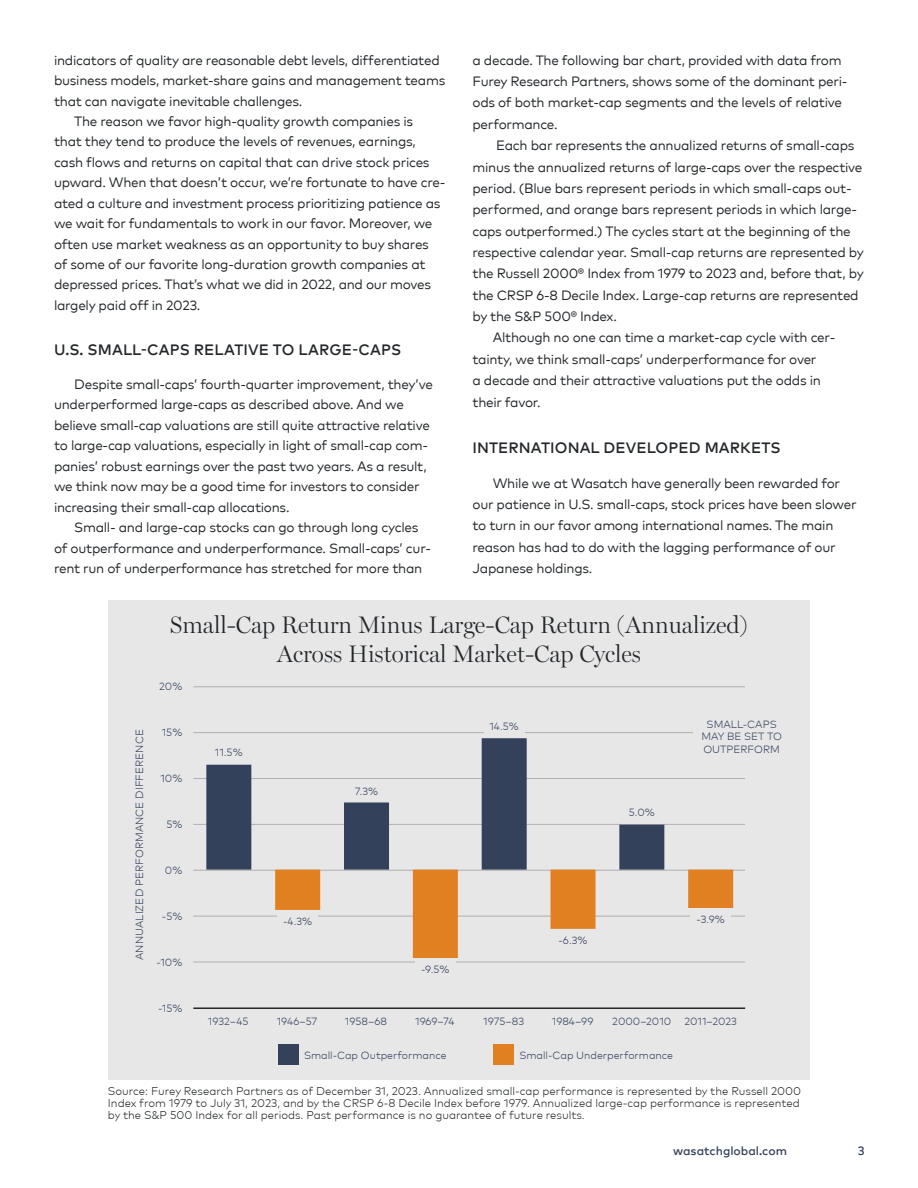
<style>
.page{position:relative;width:918px;height:1188px;background:#fff}
.page>*{position:absolute;margin:0;border:0;box-sizing:border-box;transform-origin:0 0}
.t1{font:300 24px/28.8px "Miller Display";color:#23272a;text-align:center}
.t2{font:500 15px "Mark Pro";letter-spacing:.005em;color:#23272a}
.t3{font:13.5px/20.4px "Mark Pro";letter-spacing:-.02em;color:#23272a}
.t4{font:500 12px "Mark Pro";color:#33415b}
.t5{font:300 11.25px/12px "Mark Pro";color:#23272a}
.t6{font:300 10.5px/12.6px "Mark Pro";color:#33415b;text-align:center}
</style>
<div class="page">
<div style="left:108px;top:600px;width:702px;height:479px;background:#e7e7e8"></div>
<hr style="left:193px;top:686px;width:552px;height:1px;background:#b2aeb1">
<hr style="left:193px;top:824px;width:552px;height:1px;background:#b2aeb1">
<hr style="left:193px;top:870px;width:552px;height:1px;background:#b2aeb1">
<hr style="left:193px;top:916px;width:552px;height:1px;background:#b2aeb1">
<hr style="left:193px;top:962px;width:552px;height:1px;background:#b2aeb1">
<hr style="left:193px;top:1007px;width:552px;height:2px;background:#23272a">
<hr style="left:193px;top:732px;width:552px;height:1px;background:#b2aeb1">
<hr style="left:193px;top:778px;width:552px;height:1px;background:#b2aeb1">
<div style="left:206px;top:765px;width:45px;height:105px;background:#33415b"></div>
<div style="left:275px;top:870px;width:45px;height:40px;background:#e08021"></div>
<div style="left:277px;top:911px;width:41px;height:16px;background:#e7e7e8"></div>
<div style="left:344px;top:802px;width:45px;height:68px;background:#33415b"></div>
<div style="left:413px;top:870px;width:45px;height:88px;background:#e08021"></div>
<div style="left:415px;top:960px;width:41px;height:15px;background:#e7e7e8"></div>
<div style="left:482px;top:738px;width:45px;height:132px;background:#33415b"></div>
<div style="left:484px;top:722px;width:40px;height:15px;background:#e7e7e8"></div>
<div style="left:619px;top:825px;width:45px;height:45px;background:#33415b"></div>
<div style="left:551px;top:870px;width:45px;height:59px;background:#e08021"></div>
<div style="left:688px;top:870px;width:45px;height:38px;background:#e08021"></div>
<div style="left:690px;top:909px;width:41px;height:15px;background:#e7e7e8"></div>
<div style="left:278px;top:1044px;width:21px;height:21px;background:#33415b"></div>
<div style="left:493px;top:1044px;width:21px;height:21px;background:#e08021"></div>
<div style="left:693px;top:720px;width:97px;height:39px;background:#e7e7e8"></div>
<p class="t3" style="left:54px;top:49px;width:387px">indicators of quality are reasonable debt levels, differentiated</p>
<p class="t3" style="left:54px;top:69px;width:393px">business models, market-share gains and management teams</p>
<p class="t3" style="left:54px;top:90px;width:250px">that can navigate inevitable challenges.</p>
<p class="t3" style="left:74px;top:110px;width:340px">The reason we favor high-quality growth companies is</p>
<p class="t3" style="left:54px;top:130px;width:363px">that they tend to produce the levels of revenues, earnings,</p>
<p class="t3" style="left:54px;top:151px;width:377px">cash flows and returns on capital that can drive stock prices</p>
<p class="t3" style="left:54px;top:171px;width:393px">upward. When that doesn’t occur, we’re fortunate to have cre-</p>
<p class="t3" style="left:54px;top:192px;width:388px">ated a culture and investment process prioritizing patience as</p>
<p class="t3" style="left:54px;top:212px;width:380px">we wait for fundamentals to work in our favor. Moreover, we</p>
<p class="t3" style="left:54px;top:233px;width:376px">often use market weakness as an opportunity to buy shares</p>
<p class="t3" style="left:54px;top:253px;width:373px">of some of our favorite long-duration growth companies at</p>
<p class="t3" style="left:54px;top:273px;width:379px">depressed prices. That’s what we did in 2022, and our moves</p>
<p class="t3" style="left:54px;top:294px;width:148px">largely paid off in 2023.</p>
<p class="t2" style="left:54px;top:339px;width:349px">U.S. SMALL-CAPS RELATIVE TO LARGE-CAPS</p>
<p class="t3" style="left:54px;top:373px;width:380px;text-indent:20px">Despite small-caps’ fourth-quarter improvement, they’ve underperformed large-caps as described above. And we believe small-cap valuations are still quite attractive relative to large-cap valuations, especially in light of small-cap com&shy;panies’ robust earnings over the past two years. As a result, we think now may be a good time for investors to consider increasing their small-cap allocations.</p>
<p class="t3" style="left:54px;top:516px;width:379px;text-indent:20px">Small- and large-cap stocks can go through long cycles of outperformance and underperformance. Small-caps’ cur&shy;rent run of underperformance has stretched for more than</p>
<p class="t3" style="left:472px;top:48px;width:377px;line-height:21.3px">a decade. The following bar chart, provided with data from Furey Research Partners, shows some of the dominant peri&shy;ods of both market-cap segments and the levels of relative performance.</p>
<p class="t3" style="left:496px;top:134px;width:360px">Each bar represents the annualized returns of small-caps</p>
<p class="t3" style="left:472px;top:155px;width:392px">minus the annualized returns of large-caps over the respective</p>
<p class="t3" style="left:472px;top:177px;width:381px">period. (Blue bars represent periods in which small-caps out-</p>
<p class="t3" style="left:472px;top:198px;width:386px">performed, and orange bars represent periods in which large-</p>
<p class="t3" style="left:472px;top:220px;width:380px">caps outperformed.) The cycles start at the beginning of the</p>
<p class="t3" style="left:472px;top:241px;width:393px">respective calendar year. Small-cap returns are represented by</p>
<p class="t3" style="left:472px;top:262px;width:393px">the Russell 2000® Index from 1979 to 2023 and, before that, by</p>
<p class="t3" style="left:472px;top:284px;width:388px">the CRSP 6-8 Decile Index. Large-cap returns are represented</p>
<p class="t3" style="left:472px;top:305px;width:146px">by the S&amp;P 500® Index.</p>
<p class="t3" style="left:493px;top:326px;width:344px">Although no one can time a market-cap cycle with cer-</p>
<p class="t3" style="left:472px;top:348px;width:346px">tainty, we think small-caps’ underperformance for over</p>
<p class="t3" style="left:472px;top:369px;width:350px">a decade and their attractive valuations put the odds in</p>
<p class="t3" style="left:472px;top:391px;width:70px">their favor.</p>
<p class="t2" style="left:473px;top:436px;width:309px">INTERNATIONAL DEVELOPED MARKETS</p>
<p class="t3" style="left:472px;top:471px;width:386px;line-height:21.3px;text-indent:20px">While we at Wasatch have generally been rewarded for our patience in U.S. small-caps, stock prices have been slower to turn in our favor among international names. The main reason has had to do with the lagging performance of our Japanese holdings.</p>
<h1 class="t1" style="left:170px;top:611px;width:580px">Small-Cap Return Minus Large-Cap Return (Annualized)<br>Across Historical Market-Cap Cycles</h1>
<p class="t6" style="left:132px;top:960px;width:232px;rotate:-90deg">ANNUALIZED PERFORMANCE DIFFERENCE</p>
<p class="t6" style="left:159px;top:680px;width:25px">20%</p>
<p class="t6" style="left:162px;top:725px;width:22px">15%</p>
<p class="t6" style="left:160px;top:771px;width:23px">10%</p>
<p class="t6" style="left:166px;top:817px;width:18px">5%</p>
<p class="t6" style="left:165px;top:863px;width:19px">0%</p>
<p class="t6" style="left:162px;top:909px;width:22px">-5%</p>
<p class="t6" style="left:157px;top:955px;width:27px">-10%</p>
<p class="t6" style="left:158px;top:1001px;width:26px">-15%</p>
<p class="t6" style="left:215px;top:745px;width:29px">11.5%</p>
<p class="t6" style="left:355px;top:784px;width:25px">7.3%</p>
<p class="t6" style="left:283px;top:914px;width:31px">-4.3%</p>
<p class="t6" style="left:489px;top:719px;width:31px">14.5%</p>
<p class="t6" style="left:629px;top:805px;width:28px">5.0%</p>
<p class="t6" style="left:421px;top:962px;width:30px">-9.5%</p>
<p class="t6" style="left:559px;top:933px;width:31px">-6.3%</p>
<p class="t6" style="left:701px;top:717px;width:82px">SMALL-CAPS<br>MAY BE SET TO<br>OUTPERFORM</p>
<p class="t6" style="left:697px;top:912px;width:30px">-3.9%</p>
<p class="t6" style="left:208px;top:1015px;width:42px">1932–45</p>
<p class="t6" style="left:277px;top:1015px;width:42px">1946–57</p>
<p class="t6" style="left:345px;top:1015px;width:44px">1958–68</p>
<p class="t6" style="left:415px;top:1015px;width:41px">1969–74</p>
<p class="t6" style="left:483px;top:1015px;width:42px">1975–83</p>
<p class="t6" style="left:552px;top:1015px;width:43px">1984–99</p>
<p class="t6" style="left:612px;top:1015px;width:60px">2000–2010</p>
<p class="t6" style="left:684px;top:1015px;width:54px">2011–2023</p>
<p class="t6" style="left:304px;top:1048px;width:144px">Small-Cap Outperformance</p>
<p class="t6" style="left:519px;top:1048px;width:155px">Small-Cap Underperformance</p>
<p class="t5" style="left:108px;top:1084px;width:695px">Source: Furey Research Partners as of December 31, 2023. Annualized small-cap performance is represented by the Russell 2000<br>Index from 1979 to July 31, 2023, and by the CRSP 6-8 Decile Index before 1979. Annualized large-cap performance is represented by the S&amp;P 500 Index for all periods. Past performance is no guarantee of future results.</p>
<p class="t4" style="left:673px;top:1142px;width:115px">wasatchglobal.com</p>
<p class="t4" style="left:858px;top:1142px;width:8px">3</p>
</div>
